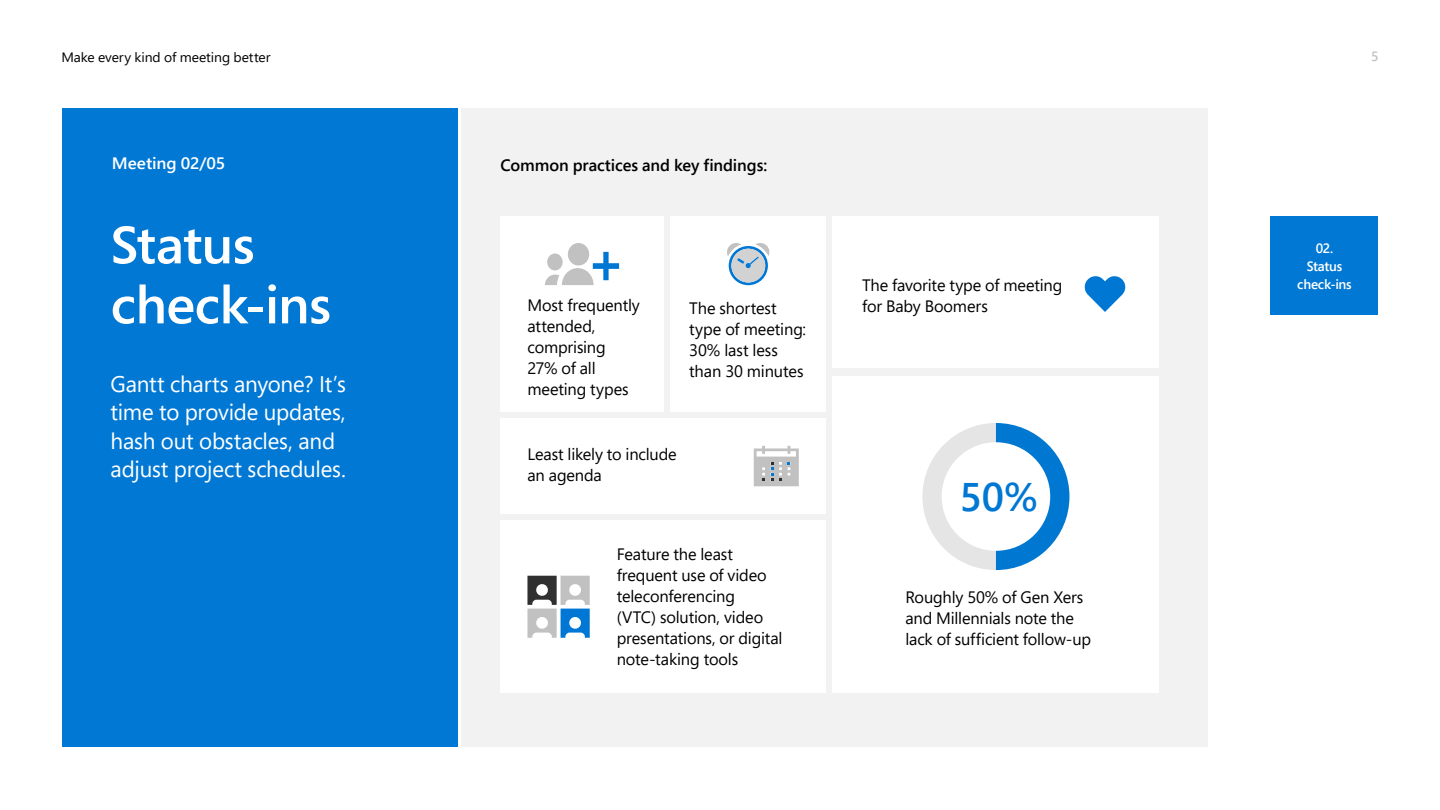
<style>
.page{position:relative;width:1440px;height:810px;background:#fff}
.page>*{position:absolute;margin:0;border:0;box-sizing:border-box;transform-origin:0 0}
.MC_Title_-_White{font:600 52.5px/60px "Segoe Pro";letter-spacing:-.015em;color:#fff;scale:1.04 1}
.t1{font:600 39.9px "Segoe Pro";color:#0078d3}
.MC_Text_-_White{font:22.5px/28.5px "Segoe Pro";letter-spacing:-.01em;color:#fff}
._22_28{font:16.5px/21px "Segoe Pro";letter-spacing:-.01em;color:#000}
.MC_Text_-_Black{font:16.5px/21px "Segoe Pro";letter-spacing:-.005em;color:#000}
.MC_Text_-_Black_-_Se{font:600 16.5px "Segoe Pro";letter-spacing:-.005em;color:#000}
._22_36{font:600 16.5px "Segoe Pro";letter-spacing:-.01em;color:#fff;scale:1.04 1}
.t2{font:13.5px "Segoe Pro";color:#000;scale:1.04 1}
.t3{font:600 13.5px/18px "Segoe Pro";letter-spacing:-.02em;color:#fff;text-align:center}
.t4{font:600 13.5px "Segoe Pro";color:#c2c2c2}
</style>
<div class="page">
<div style="left:461px;top:108px;width:747px;height:639px;background:#f2f2f2"></div>
<div style="left:62px;top:108px;width:396px;height:639px;background:#0078d4"></div>
<div style="left:1270px;top:216px;width:108px;height:99px;background:#0078d4"></div>
<div style="left:500px;top:216px;width:164px;height:196px;background:#fff"></div>
<div style="left:670px;top:216px;width:156px;height:196px;background:#fff"></div>
<div style="left:500px;top:418px;width:326px;height:96px;background:#fff"></div>
<div style="left:500px;top:520px;width:326px;height:173px;background:#fff"></div>
<svg style="left:545px;top:243px;width:74px;height:42px"></svg>
<svg style="left:727px;top:243px;width:42px;height:42px"></svg>
<svg style="left:527px;top:576px;width:63px;height:62px"></svg>
<svg style="left:754px;top:446px;width:45px;height:40px"></svg>
<div style="left:833px;top:216px;width:326px;height:152px;background:#fff"></div>
<svg style="left:1085px;top:276px;width:40px;height:36px"></svg>
<div style="left:833px;top:377px;width:326px;height:316px;background:#fff"></div>
<svg style="left:922px;top:423px;width:147px;height:147px"></svg>
<div style="left:942px;top:442px;width:108px;height:109px;background:#fff;border-radius:50%"></div>
<p class="t2" style="left:62px;top:48px;width:203px">Make every kind of meeting better</p>
<p class="t4" style="left:1371px;top:47px;width:9px">5</p>
<p class="_22_36" style="left:112px;top:152px;width:111px">Meeting 02/05</p>
<p class="MC_Title_-_White" style="left:111px;top:214px;width:214px">Status check-ins</p>
<p class="MC_Text_-_White" style="left:111px;top:369px;width:237px">Gantt charts anyone? It’s time to provide updates, hash out obstacles, and adjust project schedules.</p>
<p class="MC_Text_-_Black_-_Se" style="left:500px;top:154px;width:268px">Common practices and key findings:</p>
<p class="_22_28" style="left:527px;top:294px;width:114px">Most frequently attended, comprising<br>27% of all meeting types</p>
<p class="MC_Text_-_Black" style="left:689px;top:297px;width:118px">The shortest type of meeting:<br>30% last less than 30 minutes</p>
<p class="_22_28" style="left:527px;top:443px;width:151px">Least likely to include an agenda</p>
<p class="_22_28" style="left:617px;top:544px;width:167px">Feature the least frequent use of video teleconferencing<br>(VTC) solution, video presentations, or digital note-taking tools</p>
<p class="_22_28" style="left:862px;top:274px;width:202px">The favorite type of meeting for Baby Boomers</p>
<h2 class="t1" style="left:960px;top:469px;width:80px">50%</h2>
<p class="_22_28" style="left:905px;top:586px;width:187px">Roughly 50% of Gen Xers and Millennials note the lack of sufficient follow-up</p>
<p class="t3" style="left:1297px;top:238px;width:56px">02.<br>Status check-ins</p>
</div>
